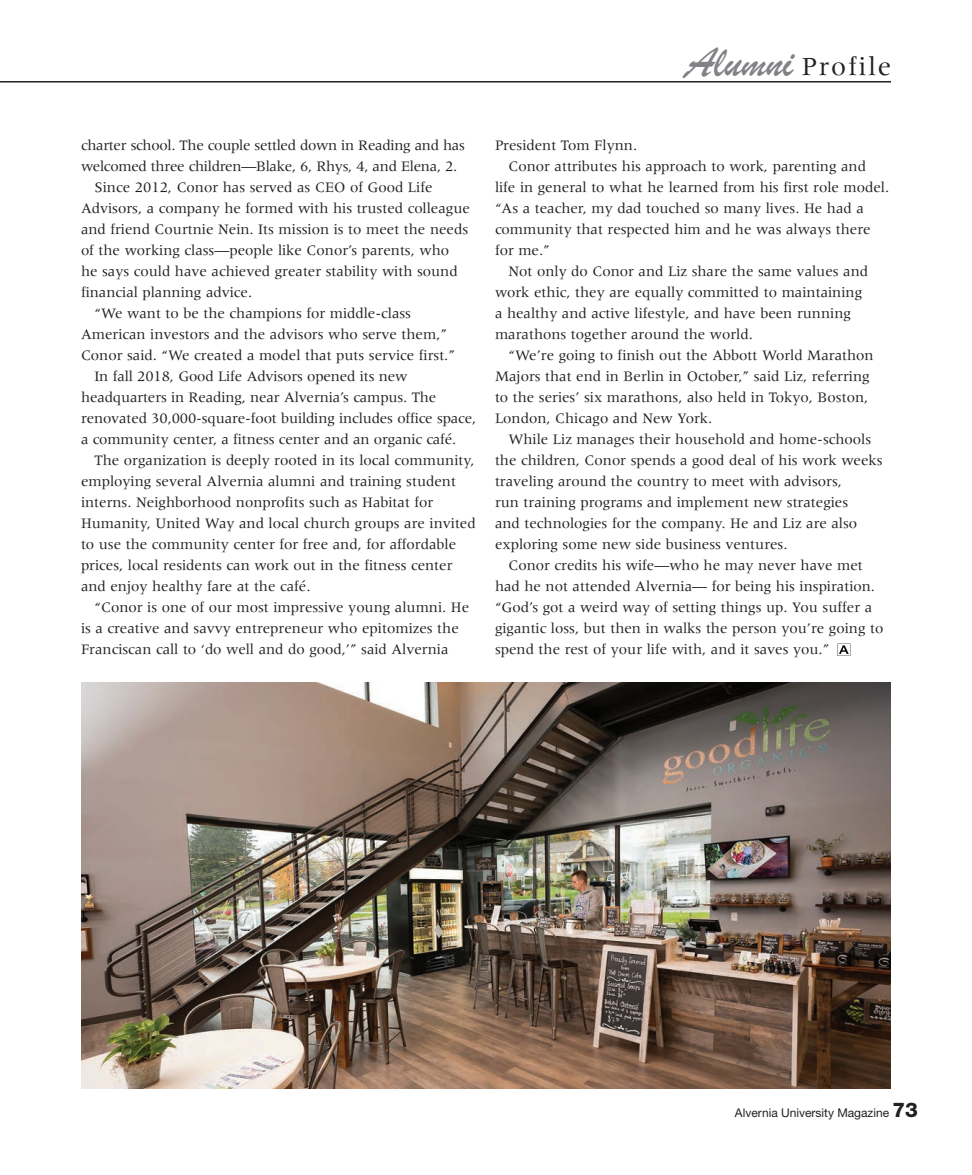
<style>
.page{position:relative;width:972px;height:1175px;background:#fff}
.page>*{position:absolute;margin:0;border:0;box-sizing:border-box;transform-origin:0 0}
.t1{font:27px "Meridien";letter-spacing:.075em;color:#231f20}
.Body{font:15px/21px "Meridien";color:#231f20}
.Body-2{font:15px/21px "Meridien";letter-spacing:-.02em;color:#231f20}
.t2{font:12px "Helvetica Neue";color:#231f20}
.s1{font-family:"Brush Script";font-size:45px;color:#808285}
.s2{font-weight:800;font-size:20.25px}
</style>
<div class="page">
<hr style="left:0;top:81px;width:891px;height:1px;background:#231f20">
<svg style="left:837px;top:643px;width:14px;height:13px"></svg>
<img style="left:81px;top:682px;width:810px;height:406px">
<h1 class="t1" style="left:686px;top:52px;width:207px"><span class="s1">Alumni</span> Profile</h1>
<p class="Body-2" style="left:81px;top:134px;width:385px">charter school. The couple settled down in Reading and has welcomed three children—Blake, 6, Rhys, 4, and Elena, 2.</p>
<p class="Body" style="left:81px;top:176px;width:390px;text-indent:14px">Since 2012, Conor has served as CEO of Good Life Advisors, a company he formed with his trusted colleague and friend Courtnie Nein. Its mission is to meet the needs of the working class—people like Conor’s parents, who<br>he says could have achieved greater stability with sound financial planning advice.</p>
<p class="Body" style="left:81px;top:302px;width:376px;text-indent:14px">“We want to be the champions for middle-class<br>American investors and the advisors who serve them,”<br>Conor said. “We created a model that puts service first.”</p>
<p class="Body" style="left:81px;top:365px;width:397px;text-indent:14px">In fall 2018, Good Life Advisors opened its new headquarters in Reading, near Alvernia’s campus. The renovated 30,000-square-foot building includes office space, a community center, a fitness center and an organic café.</p>
<p class="Body" style="left:81px;top:449px;width:396px;text-indent:14px">The organization is deeply rooted in its local community, employing several Alvernia alumni and training student interns. Neighborhood nonprofits such as Habitat for Humanity, United Way and local church groups are invited to use the community center for free and, for affordable prices, local residents can work out in the fitness center and enjoy healthy fare at the café.</p>
<p class="Body" style="left:81px;top:596px;width:390px;text-indent:14px">“Conor is one of our most impressive young alumni. He is a creative and savvy entrepreneur who epitomizes the<br>Franciscan call to ‘do well and do good,’” said Alvernia</p>
<p class="Body" style="left:495px;top:134px;width:144px">President Tom Flynn.</p>
<p class="Body" style="left:495px;top:155px;width:396px;text-indent:14px">Conor attributes his approach to work, parenting and life in general to what he learned from his first role model. “As a teacher, my dad touched so many lives. He had a community that respected him and he was always there for me.”</p>
<p class="Body" style="left:495px;top:260px;width:375px;text-indent:14px">Not only do Conor and Liz share the same values and work ethic, they are equally committed to maintaining a healthy and active lifestyle, and have been running marathons together around the world.</p>
<p class="Body" style="left:495px;top:344px;width:380px;text-indent:14px">“We’re going to finish out the Abbott World Marathon Majors that end in Berlin in October,” said Liz, referring to the series’ six marathons, also held in Tokyo, Boston, London, Chicago and New York.</p>
<p class="Body" style="left:495px;top:428px;width:389px;text-indent:14px">While Liz manages their household and home-schools the children, Conor spends a good deal of his work weeks traveling around the country to meet with advisors,<br>run training programs and implement new strategies<br>and technologies for the company. He and Liz are also exploring some new side business ventures.</p>
<p class="Body" style="left:495px;top:554px;width:390px;text-indent:14px">Conor credits his wife—who he may never have met had he not attended Alvernia— for being his inspiration. “God’s got a weird way of setting things up. You suffer a gigantic loss, but then in walks the person you’re going to spend the rest of your life with, and it saves you.”</p>
<p class="t2" style="left:735px;top:1105px;width:185px">Alvernia University Magazine <span class="s2">73</span></p>
</div>
